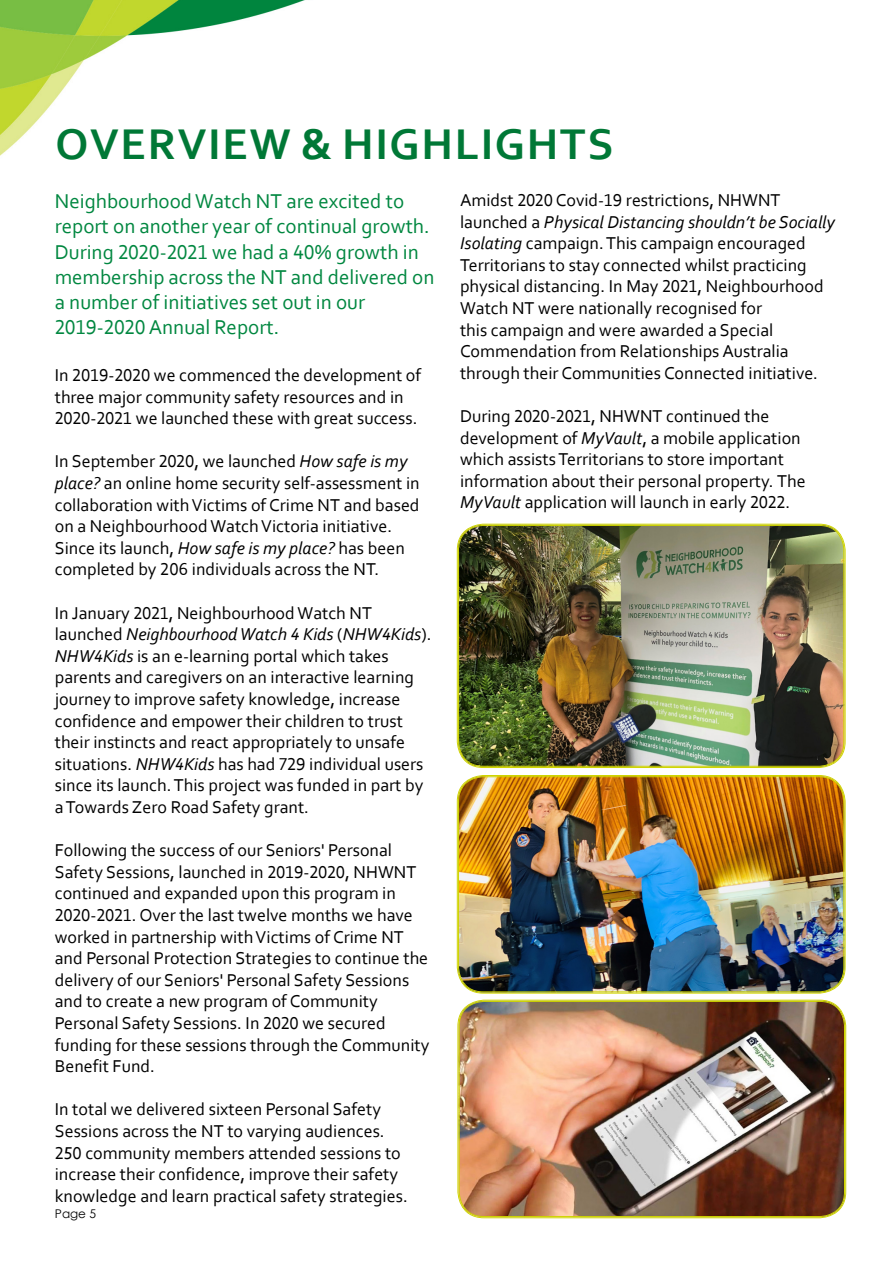
<style>
.page{position:relative;width:893px;height:1263px;background:#fff}
.page>*{position:absolute;margin:0;border:0;box-sizing:border-box;transform-origin:0 0}
.t1{font:700 45px "Corbel";letter-spacing:.04em;color:#007836}
.t2{font:21px/25.2px "Corbel";color:#018740}
.t3{font:18px/21.6px "Corbel";color:#000}
.t4{font:12px "Century Gothic";color:#000}
.s1{font-style:italic}
</style>
<div class="page">
<img style="left:0;top:0;width:305px;height:156px">
<img style="left:458px;top:525px;width:386px;height:242px">
<div style="left:458px;top:525px;width:386px;height:241px;border:1px solid #cfd400;border-radius:25px"></div>
<img style="left:458px;top:776px;width:386px;height:216px">
<div style="left:458px;top:777px;width:386px;height:215px;border:1px solid #cfd400;border-radius:25px"></div>
<img style="left:459px;top:1001px;width:386px;height:216px">
<div style="left:459px;top:1001px;width:386px;height:216px;border:1px solid #cfd400;border-radius:25px"></div>
<p class="t1" style="left:56px;top:116px;width:559px">OVERVIEW &amp; HIGHLIGHTS</p>
<p class="t2" style="left:55px;top:188px;width:381px">Neighbourhood Watch NT are excited to report on another year of continual growth.<br>During 2020-2021 we had a 40% growth in membership across the NT and delivered on a number of initiatives set out in our 2019-2020 Annual Report.</p>
<p class="t3" style="left:55px;top:364px;width:368px">In 2019-2020 we commenced the development of three major community safety resources and in<br>2020-2021 we launched these with great success.</p>
<p class="t3" style="left:55px;top:450px;width:366px">In September 2020, we launched <span class="s1">How safe is my place?</span> an online home security self-assessment in collaboration with Victims of Crime NT and based on a Neighbourhood Watch Victoria initiative.<br>Since its launch, <span class="s1">How safe is my place?</span> has been completed by 206 individuals across the NT.</p>
<p class="t3" style="left:55px;top:601px;width:378px">In January 2021, Neighbourhood Watch NT launched <span class="s1">Neighbourhood Watch 4 Kids</span> (<span class="s1">NHW4Kids</span>).<br><span class="s1">NHW4Kids</span> is an e-learning portal which takes parents and caregivers on an interactive learning journey to improve safety knowledge, increase confidence and empower their children to trust their instincts and react appropriately to unsafe situations. <span class="s1">NHW4Kids</span> has had 729 individual users since its launch. This project was funded in part by a Towards Zero Road Safety grant.</p>
<p class="t3" style="left:55px;top:839px;width:376px">Following the success of our Seniors' Personal Safety Sessions, launched in 2019-2020, NHWNT continued and expanded upon this program in 2020-2021. Over the last twelve months we have worked in partnership with Victims of Crime NT and Personal Protection Strategies to continue the delivery of our Seniors' Personal Safety Sessions and to create a new program of Community Personal Safety Sessions. In 2020 we secured funding for these sessions through the Community Benefit Fund.</p>
<p class="t3" style="left:55px;top:1098px;width:354px">In total we delivered sixteen Personal Safety Sessions across the NT to varying audiences.<br>250 community members attended sessions to increase their confidence, improve their safety knowledge and learn practical safety strategies.</p>
<p class="t3" style="left:460px;top:189px;width:377px">Amidst 2020 Covid-19 restrictions, NHWNT launched a <span class="s1">Physical Distancing shouldn’t be Socially Isolating</span> campaign. This campaign encouraged Territorians to stay connected whilst practicing physical distancing. In May 2021, Neighbourhood Watch NT were nationally recognised for<br>this campaign and were awarded a Special Commendation from Relationships Australia through their Communities Connected initiative.</p>
<p class="t3" style="left:460px;top:405px;width:347px">During 2020-2021, NHWNT continued the development of <span class="s1">MyVault</span>, a mobile application which assists Territorians to store important information about their personal property. The <span class="s1">MyVault</span> application will launch in early 2022.</p>
<p class="t4" style="left:55px;top:1205px;width:43px">Page 5</p>
</div>
